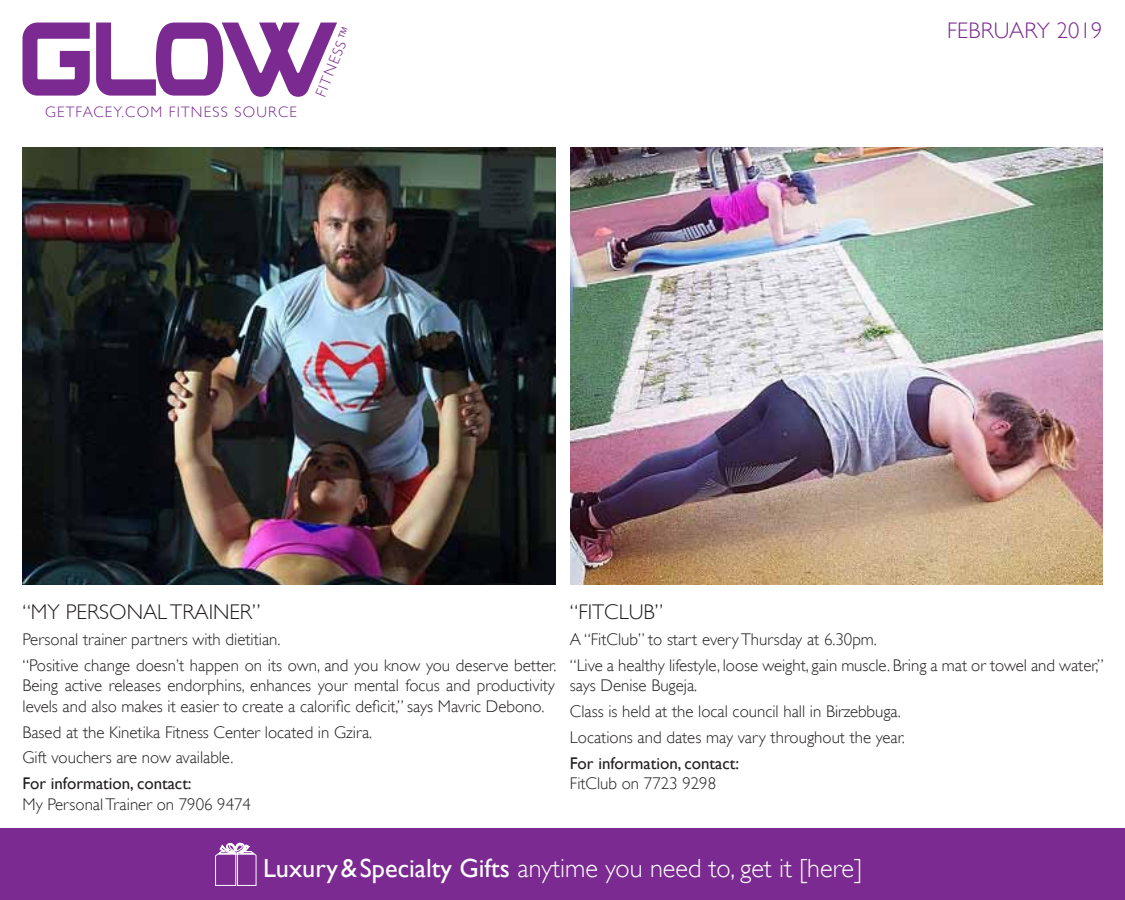
<style>
.page{position:relative;width:1125px;height:900px;background:#fff}
.page>*{position:absolute;margin:0;border:0;box-sizing:border-box;transform-origin:0 0}
.t1{font:300 26.25px "Gill Sans";color:#fff}
.t2{font:300 22.5px "Gill Sans";letter-spacing:.01em;color:#7a2a90}
.t3{font:300 21.25px "Gill Sans";color:#231f20}
.t4{font:300 16.88px/25.9px "Gill Sans";color:#231f20}
.t5{font:16.88px "Gill Sans";color:#231f20}
.t6{font:300 15.12px "Gill Sans";letter-spacing:.08em;color:#7a2a90}
.s1{font-weight:400}
</style>
<div class="page">
<img style="left:570px;top:148px;width:532px;height:437px">
<div style="left:0;top:828px;width:1125px;height:72px;background:#7a2a90"></div>
<svg style="left:215px;top:842px;width:42px;height:44px"></svg>
<svg style="left:22px;top:23px;width:315px;height:74px"></svg>
<img style="left:23px;top:148px;width:532px;height:437px">
<p class="t6" style="left:45px;top:103px;width:253px">GETFACEY.COM FITNESS SOURCE</p>
<p class="t6" style="left:312px;top:93px;width:76px;rotate:-68deg">FITNESS™</p>
<h2 class="t2" style="left:947px;top:17px;width:157px">FEBRUARY 2019</h2>
<p class="t3" style="left:22px;top:600px;width:239px">“MY PERSONAL TRAINER”</p>
<p class="t4" style="left:22px;top:627px;width:535px">Personal trainer partners with dietitian.<br>“Positive change doesn’t happen on its own, and you know you deserve better.</p>
<p class="t4" style="left:22px;top:676px;width:534px;line-height:20.2px">Being active releases endorphins, enhances your mental focus and productivity levels and also makes it easier to create a calorific deficit,” says Mavric Debono.</p>
<p class="t4" style="left:22px;top:719px;width:351px">Based at the Kinetika Fitness Center located in Gzira.<br>Gift vouchers are now available.</p>
<p class="t5" style="left:22px;top:774px;width:171px">For information, contact:</p>
<p class="t4" style="left:22px;top:791px;width:230px">My Personal Trainer on 7906 9474</p>
<p class="t3" style="left:570px;top:600px;width:95px">“FITCLUB”</p>
<p class="t4" style="left:570px;top:627px;width:535px">A “FitClub” to start every Thursday at 6.30pm.<br>“Live a healthy lifestyle, loose weight, gain muscle. Bring a mat or towel and water,”</p>
<p class="t4" style="left:570px;top:673px;width:336px">says Denise Bugeja.<br>Class is held at the local council hall in Birzebbuga.<br>Locations and dates may vary throughout the year.</p>
<p class="t5" style="left:570px;top:754px;width:171px">For information, contact:</p>
<p class="t4" style="left:570px;top:771px;width:148px">FitClub on 7723 9298</p>
<h1 class="t1" style="left:263px;top:853px;width:600px"><span class="s1">Luxury &amp;Specialty Gifts</span> anytime you need to, get it [here]</h1>
</div>
